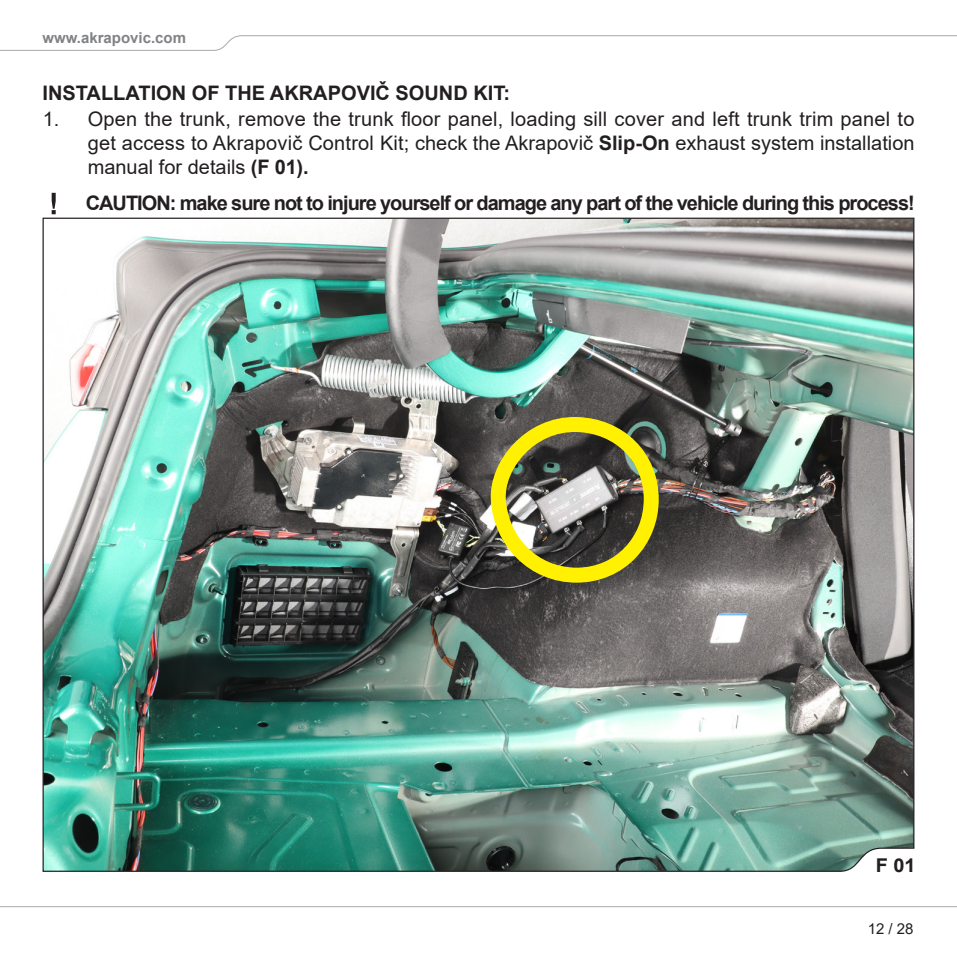
<style>
.page{position:relative;width:957px;height:957px;background:#fff}
.page>*{position:absolute;margin:0;border:0;box-sizing:border-box;transform-origin:0 0}
.body_txt_bullets{font:20px/24px "Arial";color:#231f20;text-align:justify}
.Arial_10pt_Bold{font:700 20px "Arial";letter-spacing:-.05em;color:#231f20}
.Arial_10pt_Bold-2{font:700 20px "Arial";color:#231f20}
.body_txt_bold{font:700 19px "Arial";color:#231f20;scale:1.05 1}
.t1{font:700 15px "Arial";color:#808285}
.t2{font:15px "Arial";color:#231f20}
.s1{font-weight:700}
</style>
<div class="page">
<svg style="left:0;top:35px;width:957px;height:16px"></svg>
<svg style="left:0;top:906px;width:957px;height:2px"></svg>
<img style="left:42px;top:217px;width:873px;height:655px">
<svg style="left:52px;top:193px;width:4px;height:21px"></svg>
<svg style="left:487px;top:408px;width:179px;height:182px"></svg>
<p class="t1" style="left:42px;top:27px;width:145px">www.akrapovic.com</p>
<p class="Arial_10pt_Bold-2" style="left:43px;top:78px;width:469px">INSTALLATION OF THE AKRAPOVIČ SOUND KIT:</p>
<p class="body_txt_bullets" style="left:88px;top:107px;width:828px;text-indent:-45px">1. Open the trunk, remove the trunk floor panel, loading sill cover and left trunk trim panel to get access to Akrapovič Control Kit; check the Akrapovič <span class="s1">Slip-On</span> exhaust system installation manual for details <span class="s1">(F 01).</span></p>
<p class="Arial_10pt_Bold" style="left:86px;top:189px;width:830px">CAUTION: make sure not to injure yourself or damage any part of the vehicle during this process!</p>
<p class="body_txt_bold" style="left:875px;top:852px;width:40px">F 01</p>
<p class="t2" style="left:867px;top:918px;width:47px">12 / 28</p>
</div>
